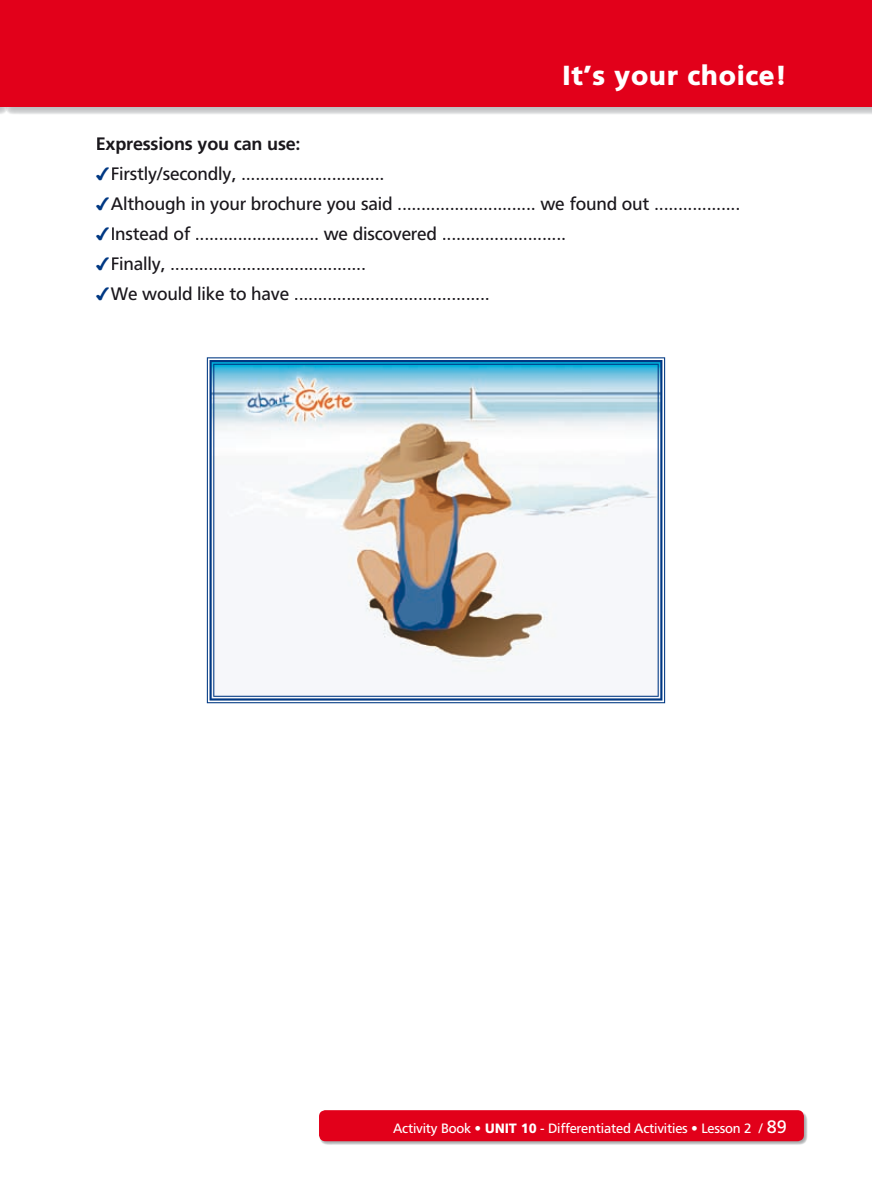
<style>
.page{position:relative;width:872px;height:1191px;background:#fff}
.page>*{position:absolute;margin:0;border:0;box-sizing:border-box;transform-origin:0 0}
.t1{font:900 27.6px "PF Catalog";color:#fff}
.t2{font:18px/30.2px "PF Catalog";letter-spacing:-.01em;color:#1a171c}
.t3{font:13.5px "PF Catalog";letter-spacing:-.015em;color:#fff}
.s1{font-weight:700}
.s2{font-family:"Monotype Sorts";font-size:16.5px;color:#003883}
.s3{font-weight:900}
.s4{font-size:18px}
</style>
<div class="page">
<img style="left:0;top:106px;width:872px;height:8px">
<div style="left:0;top:0;width:872px;height:106px;background:#e2001a"></div>
<img style="left:319px;top:1110px;width:489px;height:35px">
<div style="left:319px;top:1110px;width:485px;height:31px;background:#e2001a;border-radius:6px"></div>
<svg style="left:207px;top:357px;width:458px;height:346px"></svg>
<svg style="left:209px;top:360px;width:453px;height:340px"></svg>
<svg style="left:213px;top:364px;width:445px;height:333px;fill:#f6f7fa"></svg>
<h1 class="t1" style="left:562px;top:59px;width:226px">It’s your choice!</h1>
<p class="t2" style="left:96px;top:129px;width:646px"><span class="s1">Expressions you can use:<br></span><span class="s2">4</span>Firstly/secondly, ..............................<br><span class="s2">4</span>Although in your brochure you said ............................. we found out ..................<br><span class="s2">4</span>Instead of .......................... we discovered ..........................<br><span class="s2">4</span>Finally, .........................................<br><span class="s2">4</span>We would like to have .........................................</p>
<p class="t3" style="left:393px;top:1120px;width:395px">Activity Book • <span class="s3">UNIT 10</span> - Differentiated Activities • Lesson 2 / <span class="s4">89</span></p>
</div>
